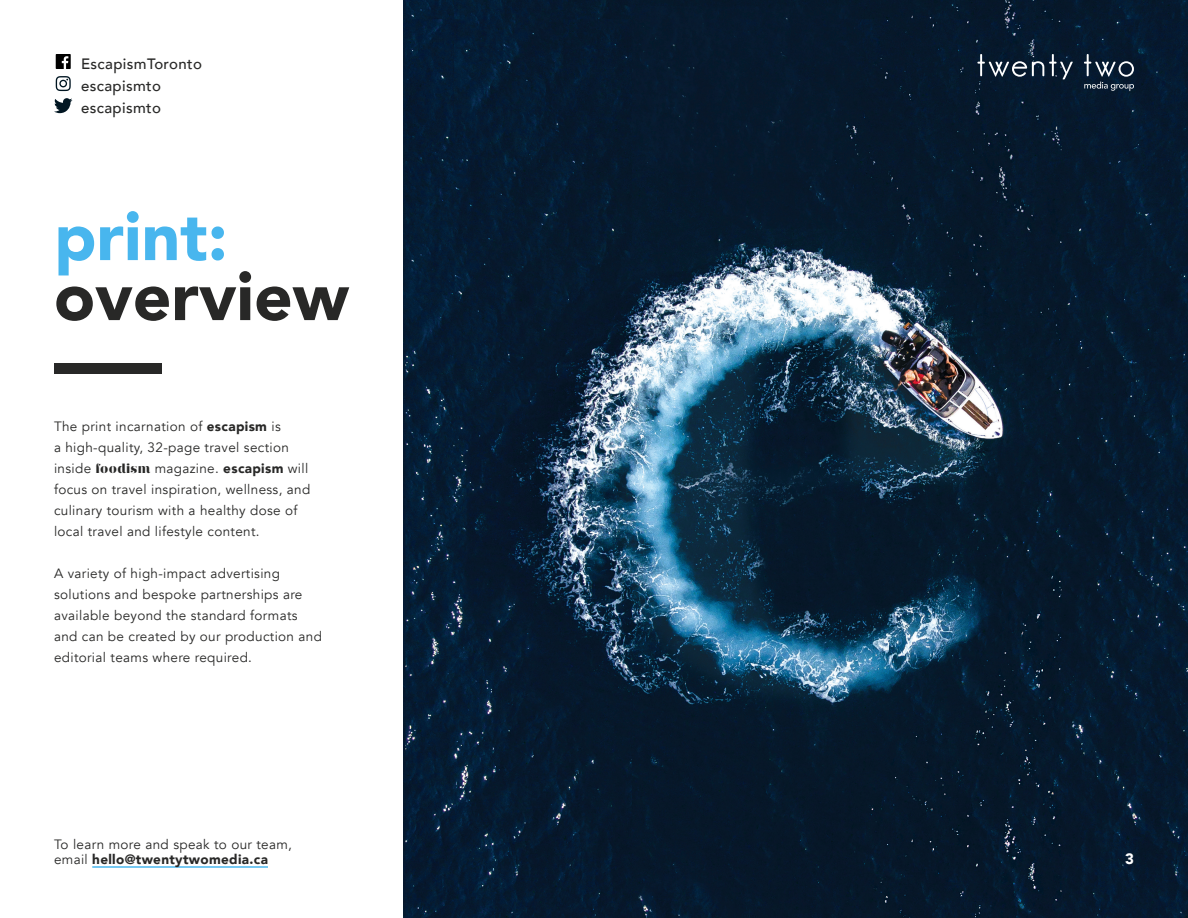
<style>
.page{position:relative;width:1188px;height:918px;background:#fff}
.page>*{position:absolute;margin:0;border:0;box-sizing:border-box;transform-origin:0 0}
.t1{font:900 67.5px/60px "Avenir";color:#282827}
.t2{font:500 15px/22px "Avenir";letter-spacing:.025em;color:#282827}
.t3{font:900 15px "Avenir";color:#fff}
.info_body{font:13.5px/21px "Avenir";letter-spacing:.025em;color:#282827}
.s1{color:#48b6ee}
.s2{font-weight:900}
.s3{font-family:"Narziss Ultrabold Drops"}
</style>
<div class="page">
<div style="left:54px;top:363px;width:108px;height:11px;background:#282827"></div>
<img style="left:403px;top:0;width:785px;height:918px">
<hr style="left:92px;top:866px;width:176px;height:2px;background:#48b6ee">
<svg style="left:56px;top:54px;width:15px;height:15px"></svg>
<svg style="left:56px;top:76px;width:15px;height:15px"></svg>
<svg style="left:54px;top:98px;width:18px;height:15px"></svg>
<svg style="left:977px;top:54px;width:96px;height:25px"></svg>
<svg style="left:1084px;top:54px;width:50px;height:37px"></svg>
<p class="t2" style="left:81px;top:52px;width:123px">EscapismToronto escapismto escapismto</p>
<p class="t1" style="left:54px;top:205px;width:296px"><span class="s1">print: </span>overview</p>
<p class="info_body" style="left:54px;top:416px;width:258px">The print incarnation of <span class="s2">escapism</span> is<br>a high-quality, 32-page travel section inside <span class="s3">foodism</span> magazine. <span class="s2">escapism</span> will focus on travel inspiration, wellness, and culinary tourism with a healthy dose of local travel and lifestyle content.</p>
<p class="info_body" style="left:54px;top:563px;width:269px">A variety of high-impact advertising solutions and bespoke partnerships are available beyond the standard formats and can be created by our production and editorial teams where required.</p>
<p class="info_body" style="left:54px;top:837px;width:240px;line-height:15px">To learn more and speak to our team, email <span class="s2">hello@twentytwomedia.ca</span></p>
<p class="t3" style="left:1125px;top:846px;width:10px">3</p>
</div>
